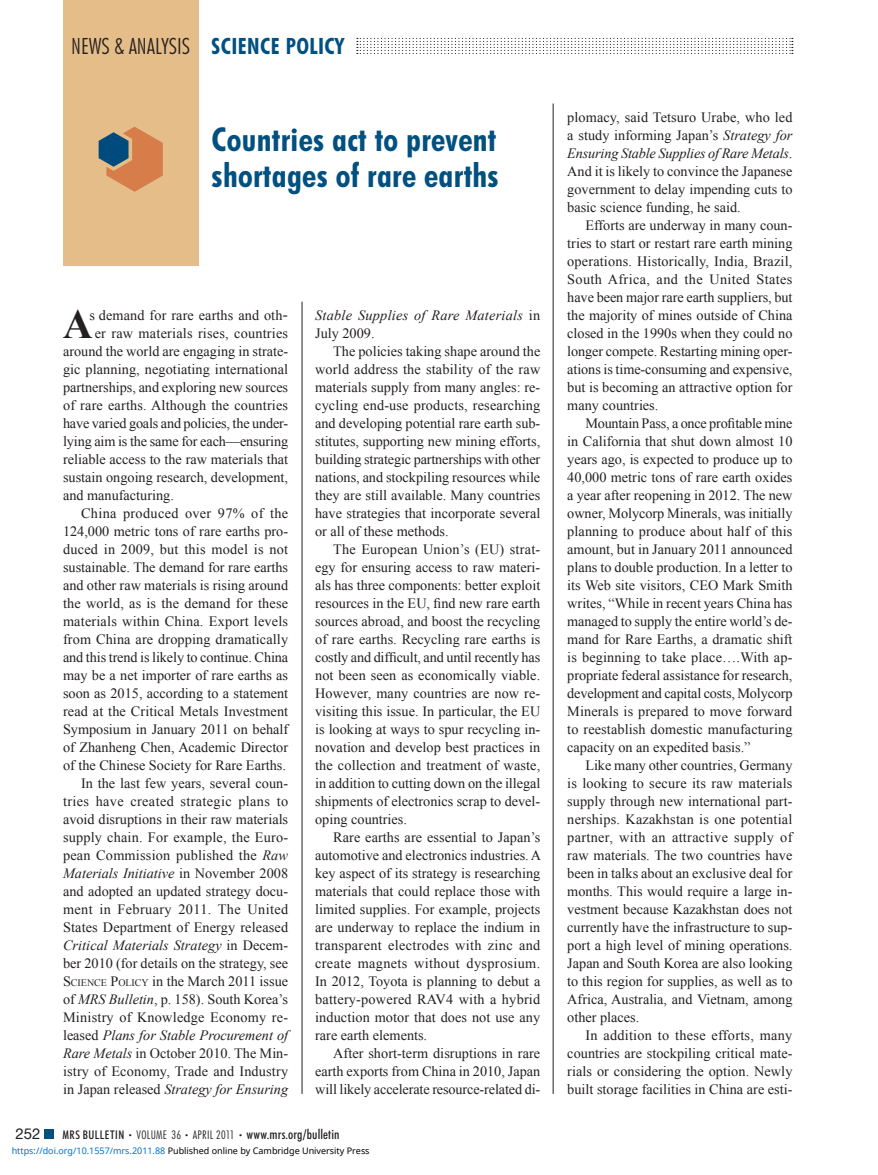
<style>
.page{position:relative;width:878px;height:1175px;background:#fff}
.page>*{position:absolute;margin:0;border:0;box-sizing:border-box;transform-origin:0 0}
.t1{font:700 41.4px "Times New Roman";color:#231f20}
.t2{font:700 condensed 33px/36px "Futura BT";letter-spacing:.01em;color:#005080}
.t3{font:300 condensed 22.5px "Futura BT";color:#231f20}
.t4{font:700 condensed 22.5px "Futura BT";letter-spacing:.02em;color:#005080}
.t5{font:15px "Helvetica Neue LT Std";color:#231f20}
.t6{font:14.25px/18px "Times New Roman";color:#231f20;text-align:justify}
.t7{font:italic 14.25px "Times New Roman";color:#231f20}
.t8{font:14.25px "Times New Roman";letter-spacing:.025em;color:#231f20}
.t9{font:italic 14.25px/18px "Times New Roman";letter-spacing:.02em;color:#231f20}
.t10{font:14.25px "Times New Roman";letter-spacing:.02em;color:#231f20}
.t11{font:500 condensed 13.5px "Futura BT";letter-spacing:.01em;color:#231f20}
.t12{font:9px "Noto Sans";color:#000}
.s1{font-family:"Helvetica Neue LT Std"}
.s2{font-style:italic}
.s3{font-style:normal}
.s4{font-size:10.05px}
.s5{font-size:12px}
.s6{font-weight:300;font-size:7.5px}
.s7{font-weight:300;font-size:12px}
.s8{color:#0172cf}
</style>
<div class="page">
<div style="left:45px;top:1130px;width:9px;height:8px;background:#005080"></div>
<svg style="left:357px;top:38px;width:435px;height:16px"></svg>
<div style="left:63px;top:0;width:135px;height:266px;background:#e4bd89"></div>
<svg style="left:99px;top:127px;width:64px;height:65px"></svg>
<hr style="left:552px;top:104px;width:1px;height:990px;background:#231f20">
<hr style="left:302px;top:302px;width:1px;height:792px;background:#231f20">
<h3 class="t3" style="left:76px;top:39px;width:108px">NEWS &amp; EVENTS</h3>
<h3 class="t4" style="left:212px;top:38px;width:134px">SCIENCE POLICY</h3>
<h3 class="t3" style="left:71px;top:38px;width:120px">NEWS &amp; ANALYSIS</h3>
<h2 class="t2" style="left:212px;top:125px;width:288px">Countries act to prevent shortages of rare earths</h2>
<h1 class="t1" style="left:63px;top:301px;width:31px">A</h1>
<p class="t6" style="left:89px;top:306px;width:200px">s demand for rare earths and oth<span class="s1">-</span></p>
<p class="t6" style="left:95px;top:324px;width:195px">er raw materials rises, countries</p>
<p class="t6" style="left:63px;top:342px;width:227px">around the world are engaging in strate-</p>
<p class="t6" style="left:63px;top:360px;width:227px">gic planning, negotiating international</p>
<p class="t6" style="left:63px;top:378px;width:227px">partnerships, and exploring new sources</p>
<p class="t6" style="left:63px;top:396px;width:227px">of rare earths. Although the countries</p>
<p class="t6" style="left:63px;top:414px;width:227px">have varied goals and policies, the under-</p>
<p class="t6" style="left:63px;top:432px;width:227px">lying aim is the same for each—ensuring</p>
<p class="t6" style="left:63px;top:450px;width:227px">reliable access to the raw materials that</p>
<p class="t6" style="left:63px;top:468px;width:227px">sustain ongoing research, development,</p>
<p class="t6" style="left:63px;top:486px;width:112px">and manufacturing.</p>
<p class="t8" style="left:81px;top:505px;width:209px">China produced over 97% of the</p>
<p class="t6" style="left:63px;top:522px;width:227px">124,000 metric tons of rare earths pro-</p>
<p class="t10" style="left:63px;top:541px;width:227px">duced in 2009, but this model is not</p>
<p class="t6" style="left:63px;top:558px;width:227px">sustainable. The demand for rare earths</p>
<p class="t6" style="left:63px;top:576px;width:227px">and other raw materials is rising around</p>
<p class="t6" style="left:63px;top:594px;width:227px">the world, as is the demand for these</p>
<p class="t6" style="left:63px;top:612px;width:227px">materials within China. Export levels</p>
<p class="t6" style="left:63px;top:630px;width:227px">from China are dropping dramatically</p>
<p class="t6" style="left:63px;top:648px;width:227px">and this trend is likely to continue. China</p>
<p class="t6" style="left:63px;top:666px;width:227px">may be a net importer of rare earths as</p>
<p class="t6" style="left:63px;top:684px;width:227px">soon as 2015, according to a statement</p>
<p class="t6" style="left:63px;top:702px;width:227px">read at the Critical Metals Investment</p>
<p class="t6" style="left:63px;top:720px;width:227px">Symposium in January 2011 on behalf</p>
<p class="t6" style="left:63px;top:738px;width:227px">of Zhanheng Chen, Academic Director</p>
<p class="t6" style="left:63px;top:756px;width:224px">of the Chinese Society for Rare Earths.</p>
<p class="t6" style="left:81px;top:774px;width:208px">In the last few years, several coun-</p>
<p class="t8" style="left:63px;top:793px;width:227px">tries have created strategic plans to</p>
<p class="t6" style="left:63px;top:810px;width:227px">avoid disruptions in their raw materials</p>
<p class="t6" style="left:63px;top:828px;width:227px">supply chain. For example, the Euro-</p>
<p class="t6" style="left:63px;top:846px;width:227px">pean Commission published the <span class="s2">Raw</span></p>
<p class="t7" style="left:63px;top:865px;width:227px">Materials Initiative <span class="s3">in November 2008</span></p>
<p class="t6" style="left:63px;top:882px;width:227px">and adopted an updated strategy docu-</p>
<p class="t8" style="left:63px;top:901px;width:227px">ment in February 2011. The United</p>
<p class="t6" style="left:63px;top:918px;width:227px">States Department of Energy released</p>
<p class="t7" style="left:63px;top:937px;width:227px">Critical Materials Strategy <span class="s3">in Decem-</span></p>
<p class="t6" style="left:63px;top:954px;width:227px">ber 2010 (for details on the strategy, see</p>
<p class="t6" style="left:63px;top:972px;width:227px">S<span class="s4">CIENCE</span> P<span class="s4">OLICY</span> in the March 2011 issue</p>
<p class="t6" style="left:63px;top:990px;width:227px">of <span class="s2">MRS Bulletin</span>, p. 158). South Korea’s</p>
<p class="t6" style="left:63px;top:1008px;width:227px">Ministry of Knowledge Economy re-</p>
<p class="t7" style="left:63px;top:1027px;width:227px"><span class="s3">leased</span> Plans for Stable Procurement of</p>
<p class="t6" style="left:63px;top:1044px;width:227px"><span class="s2">Rare Metals</span> in October 2010. The Min-</p>
<p class="t6" style="left:63px;top:1062px;width:227px">istry of Economy, Trade and Industry</p>
<p class="t7" style="left:63px;top:1081px;width:227px"><span class="s3">in Japan released</span> Strategy for Ensuring</p>
<p class="t9" style="left:315px;top:306px;width:227px">Stable Supplies of Rare Materials <span class="s3">in<br>July 2009.</span></p>
<p class="t6" style="left:315px;top:342px;width:227px;text-indent:18px">The policies taking shape around the world address the stability of the raw materials supply from many angles: re&shy;cycling end-use products, researching and developing potential rare earth sub&shy;stitutes, supporting new mining efforts, building strategic partnerships with other nations, and stockpiling resources while they are still available. Many countries have strategies that incorporate several or all of these methods.</p>
<p class="t6" style="left:315px;top:540px;width:227px;text-indent:18px">The European Union’s (EU) strat&shy;egy for ensuring access to raw materi&shy;als has three components: better exploit resources in the EU, find new rare earth sources abroad, and boost the recycling of rare earths. Recycling rare earths is costly and difficult, and until recently has not been seen as economically viable.<br>However, many countries are now re&shy;visiting this issue. In particular, the EU is looking at ways to spur recycling in&shy;novation and develop best practices in the collection and treatment of waste, in addition to cutting down on the illegal shipments of electronics scrap to devel&shy;oping countries.</p>
<p class="t6" style="left:315px;top:828px;width:227px;text-indent:18px">Rare earths are essential to Japan’s automotive and electronics industries. A key aspect of its strategy is researching materials that could replace those with limited supplies. For example, projects are underway to replace the indium in transparent electrodes with zinc and create magnets without dysprosium.<br>In 2012, Toyota is planning to debut a battery-powered RAV4 with a hybrid induction motor that does not use any rare earth elements.</p>
<p class="t6" style="left:315px;top:1044px;width:227px;text-indent:18px">After short-term disruptions in rare earth exports from China in 2010, Japan will likely accelerate resource-related di-</p>
<p class="t5" style="left:15px;top:1128px;width:27px">252</p>
<p class="t11" style="left:62px;top:1129px;width:278px"><span class="s5">MRS BULLETIN</span> <span class="s6">•</span> <span class="s7">VOLUME 36</span> <span class="s6">•</span> <span class="s7">APRIL 2011</span> <span class="s6">•</span> www.mrs.org/bulletin</p>
<p class="t12" style="left:12px;top:1143px;width:359px"><span class="s8">https://doi.org/10.1557/mrs.2011.88</span> Published online by Cambridge University Press</p>
<p class="t6" style="left:567px;top:108px;width:227px">plomacy, said Tetsuro Urabe, who led a study informing Japan’s <span class="s2">Strategy for Ensuring Stable Supplies of Rare Metals</span>.<br>And it is likely to convince the Japanese government to delay impending cuts to basic science funding, he said.</p>
<p class="t6" style="left:567px;top:216px;width:227px;text-indent:18px">Efforts are underway in many coun&shy;tries to start or restart rare earth mining operations. Historically, India, Brazil, South Africa, and the United States have been major rare earth suppliers, but the majority of mines outside of China closed in the 1990s when they could no longer compete. Restarting mining oper&shy;ations is time-consuming and expensive, but is becoming an attractive option for many countries.</p>
<p class="t6" style="left:567px;top:414px;width:227px;text-indent:18px">Mountain Pass, a once profitable mine in California that shut down almost 10 years ago, is expected to produce up to 40,000 metric tons of rare earth oxides a year after reopening in 2012. The new owner, Molycorp Minerals, was initially planning to produce about half of this amount, but in January 2011 announced plans to double production. In a letter to its Web site visitors, CEO Mark Smith writes, “While in recent years China has managed to supply the entire world’s de&shy;mand for Rare Earths, a dramatic shift is beginning to take place….With ap&shy;propriate federal assistance for research, development and capital costs, Molycorp Minerals is prepared to move forward to reestablish domestic manufacturing capacity on an expedited basis.”</p>
<p class="t6" style="left:567px;top:756px;width:227px;text-indent:18px">Like many other countries, Germany is looking to secure its raw materials supply through new international part&shy;nerships. Kazakhstan is one potential partner, with an attractive supply of raw materials. The two countries have been in talks about an exclusive deal for months. This would require a large in&shy;vestment because Kazakhstan does not currently have the infrastructure to sup&shy;port a high level of mining operations.<br>Japan and South Korea are also looking to this region for supplies, as well as to Africa, Australia, and Vietnam, among other places.</p>
<p class="t6" style="left:567px;top:1026px;width:227px;text-indent:18px">In addition to these efforts, many countries are stockpiling critical mate&shy;rials or considering the option. Newly built storage facilities in China are esti-</p>
</div>
